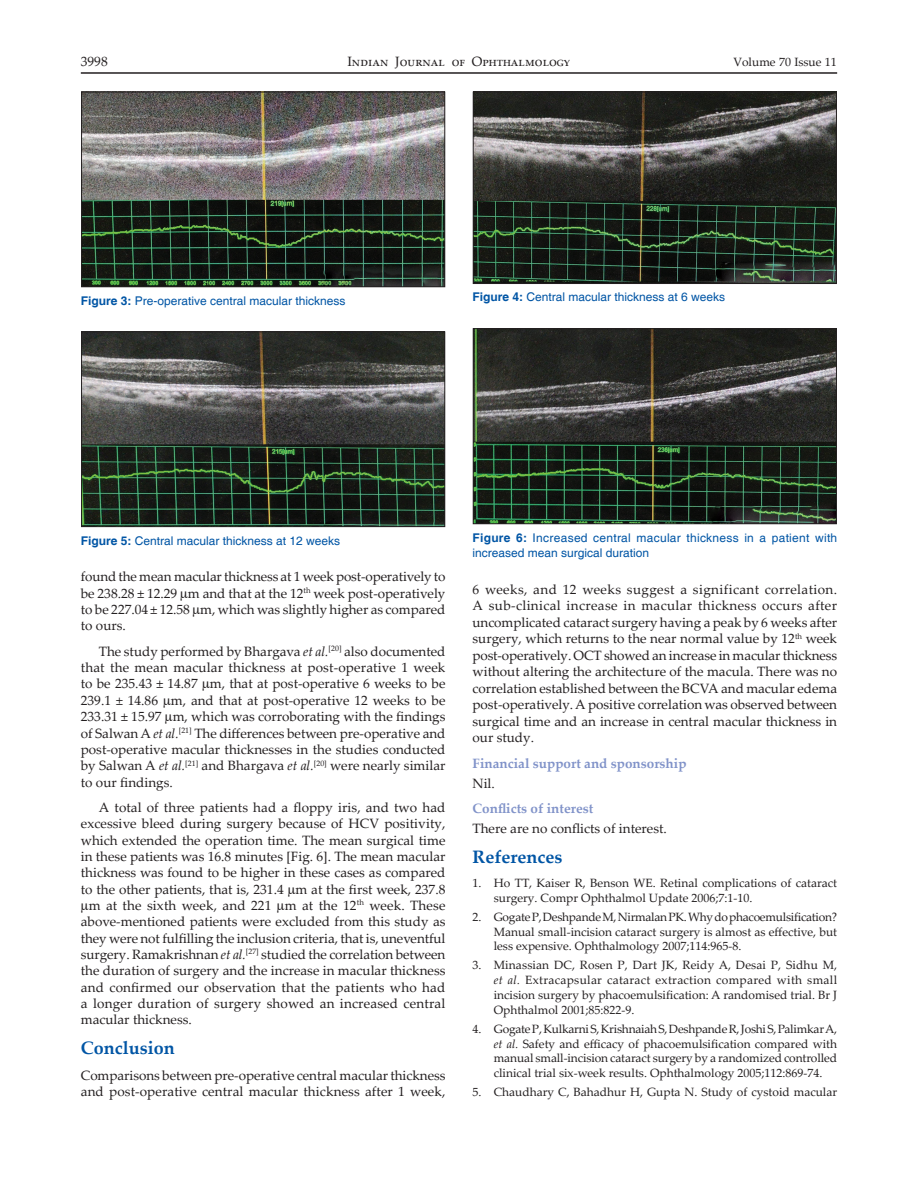
<style>
.page{position:relative;width:918px;height:1188px;background:#fff}
.page>*{position:absolute;margin:0;border:0;box-sizing:border-box;transform-origin:0 0}
.t1{font:700 18px "Palatino Linotype";color:#0155a5}
.TX{font:13.5px/16.4px "Palatino Linotype";color:#231f20;text-align:justify}
.TXFL{font:13.5px/16.5px "Palatino Linotype";color:#231f20}
.t2{font:700 13.5px "Palatino Linotype";color:#8193c9}
.REF{font:12px/14.7px "Palatino Linotype";color:#231f20;text-align:justify}
.FGC{font:12px "Helvetica";color:#0155a5}
.FGC-2{font:12px/15px "Helvetica";letter-spacing:.025em;color:#0155a5}
.s1{font-weight:700}
.s2{font-style:italic}
</style>
<div class="page">
<hr style="left:81px;top:72px;width:756px;height:2px;background:#231f20">
<img style="left:83px;top:94px;width:360px;height:191px">
<div style="left:81px;top:92px;width:364px;height:195px;border:1px solid #231f20"></div>
<img style="left:475px;top:94px;width:360px;height:188px">
<div style="left:473px;top:92px;width:364px;height:192px;border:1px solid #231f20"></div>
<img style="left:475px;top:330px;width:360px;height:192px">
<div style="left:473px;top:328px;width:364px;height:196px;border:1px solid #231f20"></div>
<img style="left:83px;top:334px;width:360px;height:191px">
<div style="left:81px;top:332px;width:364px;height:195px;border:1px solid #231f20"></div>
<p class="TXFL" style="left:81px;top:53px;width:28px">3998</p>
<p class="TXFL" style="left:347px;top:53px;width:225px">Indian Journal of Ophthalmology</p>
<p class="REF" style="left:733px;top:54px;width:105px">Volume 70 Issue 11</p>
<p class="FGC" style="left:81px;top:294px;width:266px"><span class="s1">Figure 3:</span> Pre‑operative central macular thickness</p>
<p class="FGC" style="left:472px;top:290px;width:254px"><span class="s1">Figure 4:</span> Central macular thickness at 6 weeks</p>
<p class="FGC" style="left:81px;top:533px;width:261px"><span class="s1">Figure 5:</span> Central macular thickness at 12 weeks</p>
<p class="TX" style="left:81px;top:568px;width:366px">found the mean macular thickness at 1 week post‑operatively to be 238.28 ± 12.29 m and that at the 12<sup>th</sup> week post‑operatively to be 227.04 ± 12.58 m, which was slightly higher as compared to ours.</p>
<p class="TX" style="left:81px;top:643px;width:366px;text-indent:18px">The study performed by Bhargava <span class="s2">et al.</span><sup>[20]</sup> also documented that the mean macular thickness at post‑operative 1 week to be 235.43 ± 14.87 m, that at post‑operative 6 weeks to be 239.1 ± 14.86 m, and that at post‑operative 12 weeks to be 233.31 ± 15.97 m, which was corroborating with the findings of Salwan A <span class="s2">et al.</span><sup>[21]</sup> The differences between pre‑operative and post‑operative macular thicknesses in the studies conducted by Salwan A <span class="s2">et al.</span><sup>[21]</sup> and Bhargava <span class="s2">et al.</span><sup>[20]</sup> were nearly similar to our findings.</p>
<p class="TX" style="left:99px;top:799px;width:348px">A total of three patients had a floppy iris, and two had</p>
<p class="TX" style="left:81px;top:815px;width:366px">excessive bleed during surgery because of HCV positivity,</p>
<p class="TX" style="left:81px;top:831px;width:366px">which extended the operation time. The mean surgical time</p>
<p class="TX" style="left:81px;top:848px;width:366px">in these patients was 16.8 minutes [Fig. 6]. The mean macular</p>
<p class="TX" style="left:81px;top:864px;width:366px">thickness was found to be higher in these cases as compared</p>
<p class="TX" style="left:81px;top:880px;width:366px">to the other patients, that is, 231.4 m at the first week, 237.8</p>
<p class="TX" style="left:89px;top:897px;width:358px">m at the sixth week, and 221 m at the 12<sup>th</sup> week. These</p>
<p class="TX" style="left:81px;top:913px;width:366px">above‑mentioned patients were excluded from this study as</p>
<p class="TX" style="left:81px;top:929px;width:366px">they were not fulfilling the inclusion criteria, that is, uneventful</p>
<p class="TX" style="left:81px;top:946px;width:366px">surgery. Ramakrishnan <span class="s2">et al.</span><sup>[27]</sup> studied the correlation between</p>
<p class="TX" style="left:81px;top:962px;width:366px">the duration of surgery and the increase in macular thickness</p>
<p class="TX" style="left:81px;top:978px;width:366px">and confirmed our observation that the patients who had</p>
<p class="TX" style="left:81px;top:995px;width:366px">a longer duration of surgery showed an increased central</p>
<p class="TX" style="left:81px;top:1011px;width:113px">macular thickness.</p>
<h1 class="t1" style="left:81px;top:1036px;width:95px">Conclusion</h1>
<p class="TXFL" style="left:81px;top:1067px;width:366px">Comparisons between pre‑operative central macular thickness and post‑operative central macular thickness after 1 week,</p>
<p class="FGC-2" style="left:472px;top:530px;width:366px"><span class="s1">Figure 6:</span> Increased central macular thickness in a patient with increased mean surgical duration</p>
<p class="TXFL" style="left:472px;top:580px;width:366px;text-align:justify">6 weeks, and 12 weeks suggest a significant correlation.<br>A sub‑clinical increase in macular thickness occurs after uncomplicated cataract surgery having a peak by 6 weeks after surgery, which returns to the near normal value by 12<sup>th</sup> week post‑operatively. OCT showed an increase in macular thickness without altering the architecture of the macula. There was no correlation established between the BCVA and macular edema post‑operatively.A positive correlation was observed between surgical time and an increase in central macular thickness in our study.</p>
<h2 class="t2" style="left:472px;top:754px;width:216px">Financial support and sponsorship</h2>
<p class="TXFL" style="left:472px;top:774px;width:24px">Nil.</p>
<h2 class="t2" style="left:472px;top:799px;width:122px">Conflicts of interest</h2>
<p class="TXFL" style="left:472px;top:819px;width:196px">There are no conflicts of interest.</p>
<h1 class="t1" style="left:472px;top:844px;width:91px">References</h1>
<p class="REF" style="left:494px;top:875px;width:345px;text-indent:-21px">1. Ho TT, Kaiser R, Benson WE. Retinal complications of cataract surgery. Compr Ophthalmol Update 2006;7:1‑10.</p>
<p class="REF" style="left:494px;top:909px;width:345px;text-indent:-21px">2. GogateP,DeshpandeM,NirmalanPK.Whydophacoemulsification?<br>Manual small‑incision cataract surgery is almost as effective, but less expensive. Ophthalmology 2007;114:965‑8.</p>
<p class="REF" style="left:494px;top:958px;width:345px;text-indent:-21px">3. Minassian DC, Rosen P, Dart JK, Reidy A, Desai P, Sidhu M, <span class="s2">et al.</span> Extracapsular cataract extraction compared with small incision surgery by phacoemulsification: A randomised trial. Br J Ophthalmol 2001;85:822‑9.</p>
<p class="REF" style="left:494px;top:1021px;width:345px;text-indent:-21px">4. GogateP, KulkarniS, KrishnaiahS, DeshpandeR, JoshiS, PalimkarA, <span class="s2">et al.</span> Safety and efficacy of phacoemulsification compared with manual small‑incision cataract surgery by a randomized controlled clinical trial six‑week results. Ophthalmology 2005;112:869‑74.</p>
<p class="REF" style="left:472px;top:1084px;width:366px">5. Chaudhary C, Bahadhur H, Gupta N. Study of cystoid macular</p>
</div>
